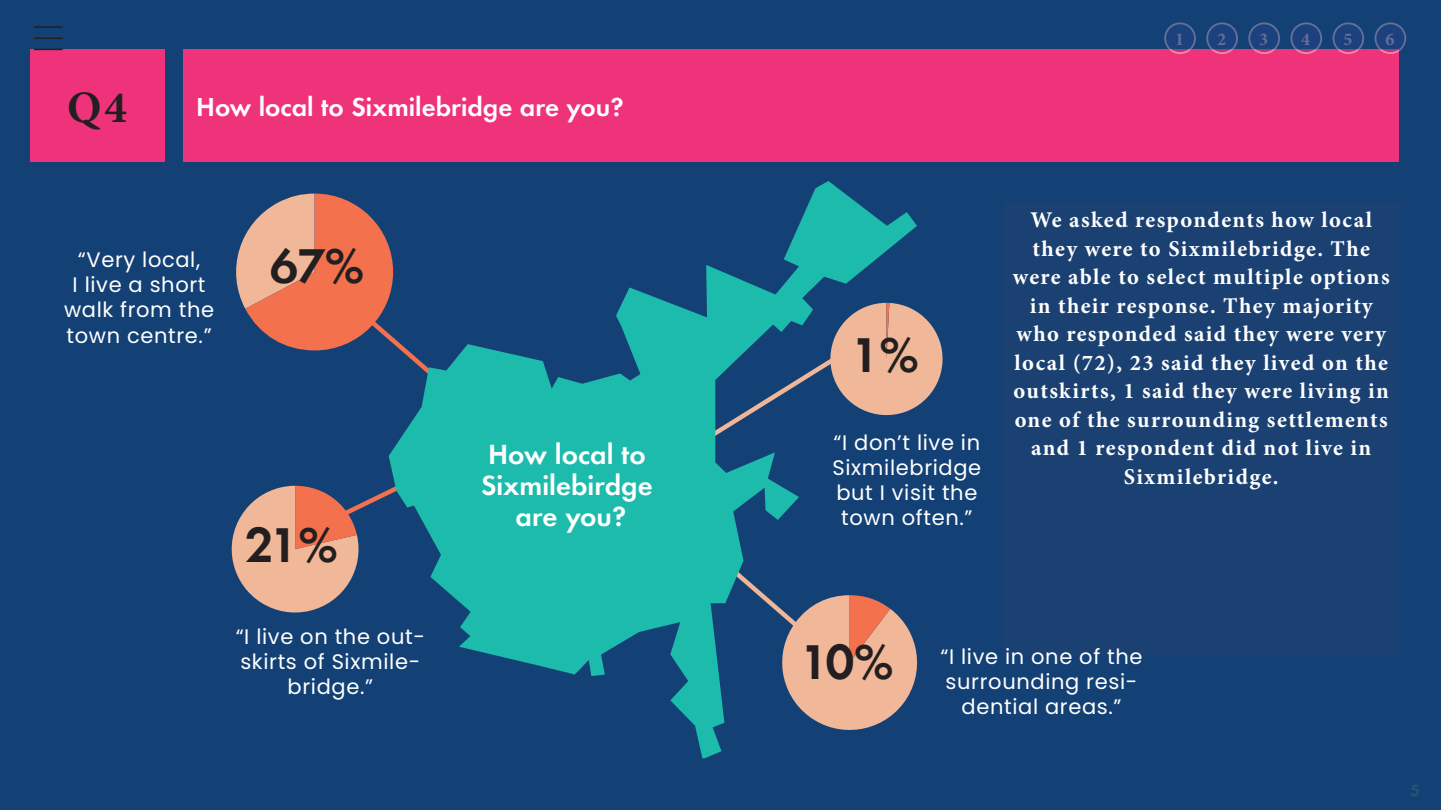
<style>
.page{position:relative;width:1441px;height:810px;background:#fff}
.page>*{position:absolute;margin:0;border:0;box-sizing:border-box;transform-origin:0 0}
.t1{font:700 45px "Allies Morrison Futura ND";color:#231f20}
.t2{font:700 45px "Minion Pro";color:#231f20}
.t3{font:700 25.65px/30.8px "Allies Morrison Futura ND";color:#fff;text-align:center}
.t4{font:700 24px "Allies Morrison Futura ND";color:#fff}
.t5{font:700 22.5px/28.5px "Minion Pro";letter-spacing:.06em;color:#fff;text-align:center}
.t6{font:21px/25.2px "Poppins";letter-spacing:.03em;color:#fff;text-align:center}
.t7{font:700 18px "Minion Pro";color:#656f97}
.t8{font:700 15px "Allies Morrison Futura ND";color:#29546d}
</style>
<div class="page">
<div style="left:0;top:0;width:1440px;height:810px;background:#144175"></div>
<div style="left:30px;top:49px;width:134px;height:113px;background:#ef337b"></div>
<div style="left:183px;top:49px;width:1215px;height:113px;background:#ef337b"></div>
<svg style="left:236px;top:194px;width:152px;height:157px"></svg>
<div style="left:1003px;top:202px;width:395px;height:454px;background:#1b4173"></div>
<svg style="left:231px;top:485px;width:157px;height:128px"></svg>
<svg style="left:916px;top:311px;width:27px;height:96px"></svg>
<svg style="left:388px;top:181px;width:528px;height:577px"></svg>
<svg style="left:1248px;top:22px;width:31px;height:32px"></svg>
<svg style="left:1164px;top:22px;width:31px;height:32px"></svg>
<svg style="left:1290px;top:22px;width:31px;height:32px"></svg>
<svg style="left:1206px;top:22px;width:31px;height:32px"></svg>
<svg style="left:1332px;top:22px;width:31px;height:32px"></svg>
<svg style="left:1374px;top:22px;width:31px;height:32px"></svg>
<hr style="left:34px;top:26px;width:29px;height:2px;background:#231f20">
<svg style="left:34px;top:38px;width:29px;height:1px"></svg>
<svg style="left:34px;top:49px;width:29px;height:1px"></svg>
<h1 class="t2" style="left:67px;top:76px;width:61px">Q4</h1>
<p class="t4" style="left:196px;top:91px;width:429px">How local to Sixmilebridge are you?</p>
<p class="t6" style="left:64px;top:247px;width:152px">“Very local,<br>I live a short walk from the town centre.”</p>
<h1 class="t1" style="left:270px;top:236px;width:95px">67%</h1>
<h1 class="t1" style="left:246px;top:515px;width:93px">21%</h1>
<p class="t6" style="left:236px;top:624px;width:191px">“I live on the out&shy;skirts of Sixmile&shy;bridge.”</p>
<p class="t3" style="left:481px;top:439px;width:173px">How local to<br>Sixmilebirdge are you?</p>
<p class="t7" style="left:1174px;top:26px;width:10px">1</p>
<p class="t7" style="left:1216px;top:26px;width:10px">2</p>
<p class="t7" style="left:1258px;top:26px;width:10px">3</p>
<p class="t7" style="left:1300px;top:26px;width:10px">4</p>
<p class="t7" style="left:1342px;top:26px;width:10px">5</p>
<p class="t7" style="left:1385px;top:26px;width:10px">6</p>
<h1 class="t1" style="left:851px;top:325px;width:69px">1%</h1>
<p class="t6" style="left:832px;top:430px;width:150px">“I don’t live in<br>Sixmilebridge but I visit the town often.”</p>
<p class="t5" style="left:1012px;top:205px;width:378px">We asked respondents how local they were to Sixmilebridge. The were able to select multiple options in their response. They majority who responded said they were very local (72), 23 said they lived on the outskirts, 1 said they were living in one of the surrounding settlements and 1 respondent did not live in<br>Sixmilebridge.</p>
<h1 class="t1" style="left:800px;top:632px;width:94px">10%</h1>
<p class="t6" style="left:940px;top:644px;width:203px">“I live in one of the surrounding resi&shy;dential areas.”</p>
<p class="t8" style="left:1410px;top:780px;width:11px">5</p>
</div>
